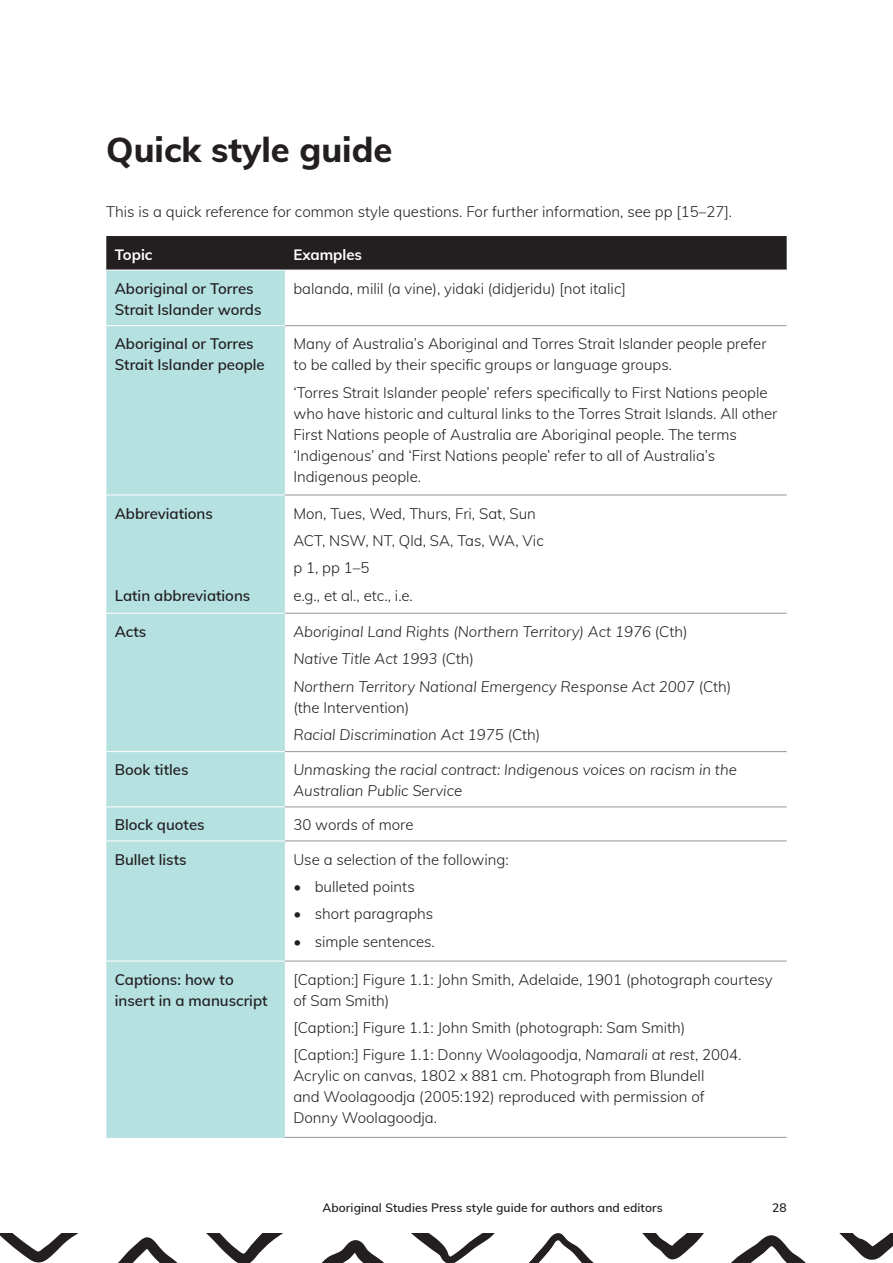
<style>
.page{position:relative;width:893px;height:1263px;background:#fff}
.page>*{position:absolute;margin:0;border:0;box-sizing:border-box;transform-origin:0 0}
.t1{font:800 34.5px "Muli";color:#231f20}
.t2{font:300 15px/21px "Muli";color:#231f20}
.t3{font:italic 300 15px/27.5px "Muli";color:#231f20}
.t4{font:600 15px/21px "Muli";color:#231f20}
.t5{font:700 15px "Muli";color:#fff}
.t6{font:600 12px "Muli";letter-spacing:.01em;color:#231f20}
.s1{font-style:normal}
.s2{font-style:italic}
</style>
<div class="page">
<svg style="left:0;top:1233px;width:893px;height:30px"></svg>
<div style="left:106px;top:236px;width:681px;height:34px;background:#231f20"></div>
<div style="left:106px;top:271px;width:179px;height:866px;background:#b5e1e1"></div>
<hr style="left:106px;top:325px;width:179px;height:1px;background:#fff">
<hr style="left:106px;top:495px;width:179px;height:1px;background:#fff">
<hr style="left:106px;top:613px;width:179px;height:1px;background:#fff">
<hr style="left:106px;top:751px;width:179px;height:1px;background:#fff">
<hr style="left:106px;top:807px;width:179px;height:1px;background:#fff">
<hr style="left:106px;top:841px;width:179px;height:1px;background:#fff">
<hr style="left:106px;top:961px;width:179px;height:1px;background:#fff">
<hr style="left:285px;top:325px;width:502px;height:1px;background:#939598">
<hr style="left:285px;top:495px;width:502px;height:1px;background:#939598">
<hr style="left:285px;top:613px;width:502px;height:1px;background:#939598">
<hr style="left:285px;top:751px;width:502px;height:1px;background:#939598">
<hr style="left:285px;top:807px;width:502px;height:1px;background:#939598">
<hr style="left:285px;top:841px;width:502px;height:1px;background:#939598">
<hr style="left:285px;top:961px;width:502px;height:1px;background:#939598">
<hr style="left:285px;top:1137px;width:502px;height:1px;background:#939598">
<hr style="left:106px;top:1137px;width:179px;height:1px;background:#b5e1e1">
<h1 class="t1" style="left:106px;top:125px;width:288px">Quick style guide</h1>
<p class="t2" style="left:106px;top:201px;width:627px">This is a quick reference for common style questions. For further information, see pp [15–27].</p>
<p class="t5" style="left:115px;top:243px;width:39px">Topic</p>
<p class="t5" style="left:293px;top:243px;width:70px">Examples</p>
<p class="t4" style="left:115px;top:277px;width:148px">Aboriginal or Torres<br>Strait Islander words</p>
<p class="t2" style="left:293px;top:277px;width:334px">balanda, milil (a vine), yidaki (didjeridu) [not italic]</p>
<p class="t4" style="left:115px;top:333px;width:151px">Aboriginal or Torres<br>Strait Islander people</p>
<p class="t2" style="left:293px;top:333px;width:475px">Many of Australia’s Aboriginal and Torres Strait Islander people prefer to be called by their specific groups or language groups.</p>
<p class="t2" style="left:293px;top:381px;width:486px">‘Torres Strait Islander people’ refers specifically to First Nations people who have historic and cultural links to the Torres Strait Islands. All other First Nations people of Australia are Aboriginal people. The terms ‘Indigenous’ and ‘First Nations people’ refer to all of Australia’s Indigenous people.</p>
<p class="t4" style="left:115px;top:502px;width:100px">Abbreviations</p>
<p class="t2" style="left:293px;top:499px;width:252px;line-height:27.3px">Mon, Tues, Wed, Thurs, Fri, Sat, Sun<br>ACT, NSW, NT, Qld, SA, Tas, WA, Vic p 1, pp 1–5<br>e.g., et al., etc., i.e.</p>
<p class="t4" style="left:115px;top:584px;width:137px">Latin abbreviations</p>
<p class="t4" style="left:115px;top:620px;width:33px">Acts</p>
<p class="t3" style="left:293px;top:617px;width:439px">Aboriginal Land Rights (Northern Territory) Act 1976 <span class="s1">(Cth)<br></span>Native Title Act 1993 <span class="s1">(Cth)<br></span>Northern Territory National Emergency Response Act 2007 <span class="s1">(Cth)</span></p>
<p class="t3" style="left:293px;top:693px;width:249px"><span class="s1">(the Intervention)<br></span>Racial Discrimination Act 1975 <span class="s1">(Cth)</span></p>
<p class="t4" style="left:115px;top:758px;width:75px">Book titles</p>
<p class="t3" style="left:293px;top:759px;width:445px;line-height:21px">Unmasking the racial contract: Indigenous voices on racism in the<br>Australian Public Service</p>
<p class="t4" style="left:115px;top:814px;width:91px">Block quotes</p>
<p class="t2" style="left:293px;top:814px;width:122px">30 words of more</p>
<p class="t4" style="left:115px;top:848px;width:73px">Bullet lists</p>
<p class="t2" style="left:293px;top:848px;width:217px">Use a selection of the following:</p>
<p class="t2" style="left:293px;top:875px;width:123px">• bulleted points</p>
<p class="t2" style="left:293px;top:903px;width:141px">• short paragraphs</p>
<p class="t2" style="left:293px;top:930px;width:143px">• simple sentences.</p>
<p class="t4" style="left:115px;top:968px;width:154px">Captions: how to insert in a manuscript</p>
<p class="t2" style="left:293px;top:968px;width:481px">[Caption:] Figure 1.1: John Smith, Adelaide, 1901 (photograph courtesy of Sam Smith)</p>
<p class="t2" style="left:293px;top:1013px;width:450px;line-height:27.3px">[Caption:] Figure 1.1: John Smith (photograph: Sam Smith) [Caption:] Figure 1.1: Donny Woolagoodja, <span class="s2">Namarali at rest</span>, 2004.</p>
<p class="t2" style="left:293px;top:1065px;width:413px;text-align:justify">Acrylic on canvas, 1802 x 881 cm. Photograph from Blundell and Woolagoodja (2005:192) reproduced with permission of Donny Woolagoodja.</p>
<p class="t6" style="left:322px;top:1199px;width:342px">Aboriginal Studies Press style guide for authors and editors</p>
<p class="t6" style="left:772px;top:1199px;width:16px">28</p>
</div>
